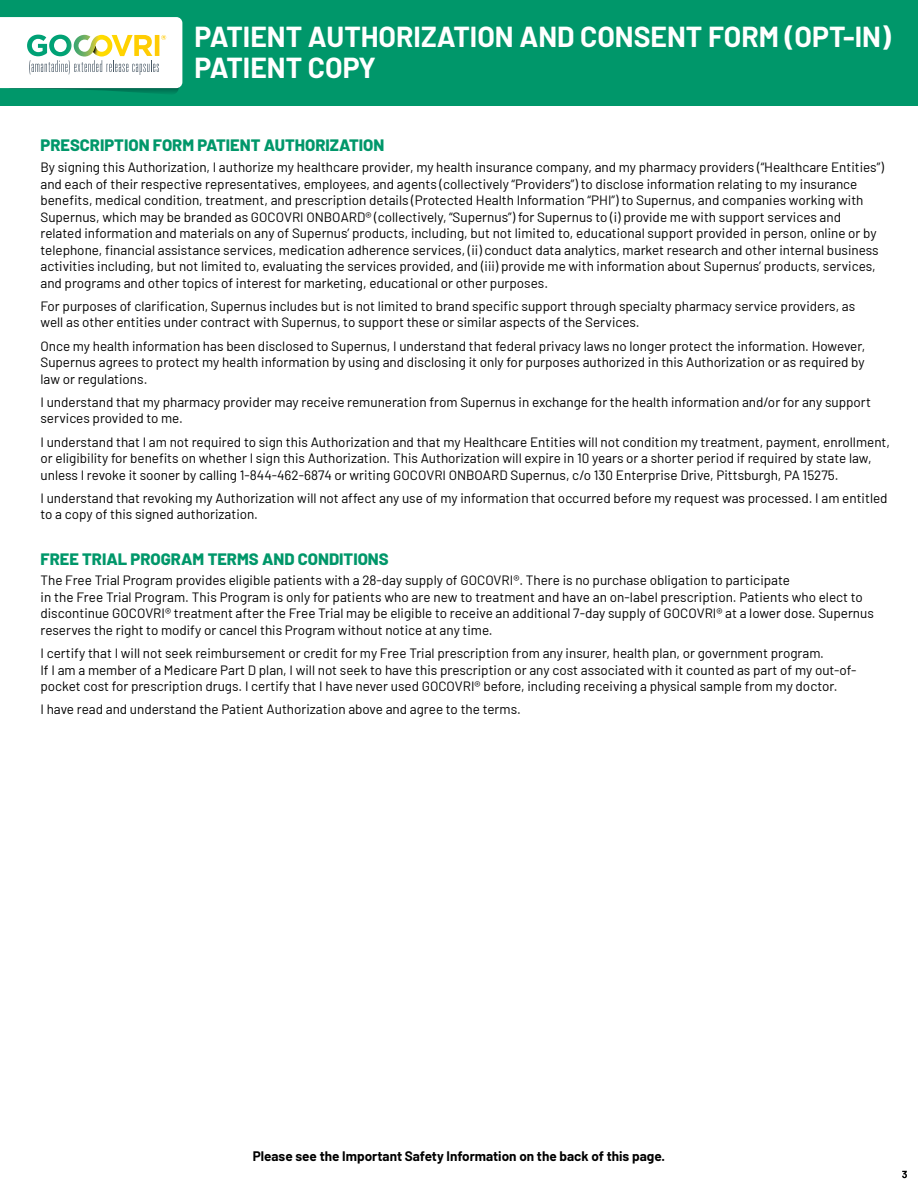
<style>
.page{position:relative;width:918px;height:1188px;background:#fff}
.page>*{position:absolute;margin:0;border:0;box-sizing:border-box;transform-origin:0 0}
.t1{font:700 28.35px/31.3px "Barlow";color:#fff}
.t2{font:800 16.5px "Barlow";color:#00976a}
.t3{font:13.5px/16.5px "Barlow";color:#000}
.t4{font:700 13.5px "Barlow";color:#000}
</style>
<div class="page">
<div style="left:0;top:0;width:918px;height:105px;background:#00976a"></div>
<svg style="left:0;top:17px;width:182px;height:77px;background:#daead9"></svg>
<svg style="left:902px;top:1171px;width:5px;height:7px"></svg>
<h1 class="t1" style="left:195px;top:19px;width:698px">PATIENT AUTHORIZATION AND CONSENT FORM (OPT-IN)<br>PATIENT COPY</h1>
<p class="t2" style="left:40px;top:133px;width:345px">PRESCRIPTION FORM PATIENT AUTHORIZATION</p>
<p class="t3" style="left:40px;top:158px;width:845px">By signing this Authorization, I authorize my healthcare provider, my health insurance company, and my pharmacy providers (“Healthcare Entities”) and each of their respective representatives, employees, and agents (collectively “Providers”) to disclose information relating to my insurance benefits, medical condition, treatment, and prescription details (Protected Health Information “PHI”) to Supernus, and companies working with Supernus, which may be branded as GOCOVRI ONBOARD® (collectively, “Supernus”) for Supernus to (i) provide me with support services and related information and materials on any of Supernus’ products, including, but not limited to, educational support provided in person, online or by telephone, financial assistance services, medication adherence services, (ii) conduct data analytics, market research and other internal business activities including, but not limited to, evaluating the services provided, and (iii) provide me with information about Supernus’ products, services, and programs and other topics of interest for marketing, educational or other purposes.</p>
<p class="t3" style="left:40px;top:297px;width:816px">For purposes of clarification, Supernus includes but is not limited to brand specific support through specialty pharmacy service providers, as well as other entities under contract with Supernus, to support these or similar aspects of the Services.</p>
<p class="t3" style="left:40px;top:336px;width:827px;text-align:justify">Once my health information has been disclosed to Supernus, I understand that federal privacy laws no longer protect the information. However, Supernus agrees to protect my health information by using and disclosing it only for purposes authorized in this Authorization or as required by law or regulations.</p>
<p class="t3" style="left:40px;top:393px;width:832px">I understand that my pharmacy provider may receive remuneration from Supernus in exchange for the health information and/or for any support services provided to me.</p>
<p class="t3" style="left:40px;top:432px;width:851px">I understand that I am not required to sign this Authorization and that my Healthcare Entities will not condition my treatment, payment, enrollment, or eligibility for benefits on whether I sign this Authorization. This Authorization will expire in 10 years or a shorter period if required by state law, unless I revoke it sooner by calling 1-844-462-6874 or writing GOCOVRI ONBOARD Supernus, c/o 130 Enterprise Drive, Pittsburgh, PA 15275.</p>
<p class="t3" style="left:40px;top:489px;width:849px">I understand that revoking my Authorization will not affect any use of my information that occurred before my request was processed. I am entitled to a copy of this signed authorization.</p>
<p class="t2" style="left:40px;top:546px;width:350px">FREE TRIAL PROGRAM TERMS AND CONDITIONS</p>
<p class="t3" style="left:40px;top:571px;width:835px">The Free Trial Program provides eligible patients with a 28-day supply of GOCOVRI®. There is no purchase obligation to participate<br>in the Free Trial Program. This Program is only for patients who are new to treatment and have an on-label prescription. Patients who elect to discontinue GOCOVRI® treatment after the Free Trial may be eligible to receive an additional 7-day supply of GOCOVRI® at a lower dose. Supernus reserves the right to modify or cancel this Program without notice at any time.</p>
<p class="t3" style="left:40px;top:644px;width:817px">I certify that I will not seek reimbursement or credit for my Free Trial prescription from any insurer, health plan, or government program.<br>If I am a member of a Medicare Part D plan, I will not seek to have this prescription or any cost associated with it counted as part of my out-of&shy;pocket cost for prescription drugs. I certify that I have never used GOCOVRI® before, including receiving a physical sample from my doctor.</p>
<p class="t3" style="left:40px;top:700px;width:482px">I have read and understand the Patient Authorization above and agree to the terms.</p>
<p class="t4" style="left:253px;top:1146px;width:414px">Please see the Important Safety Information on the back of this page.</p>
</div>
